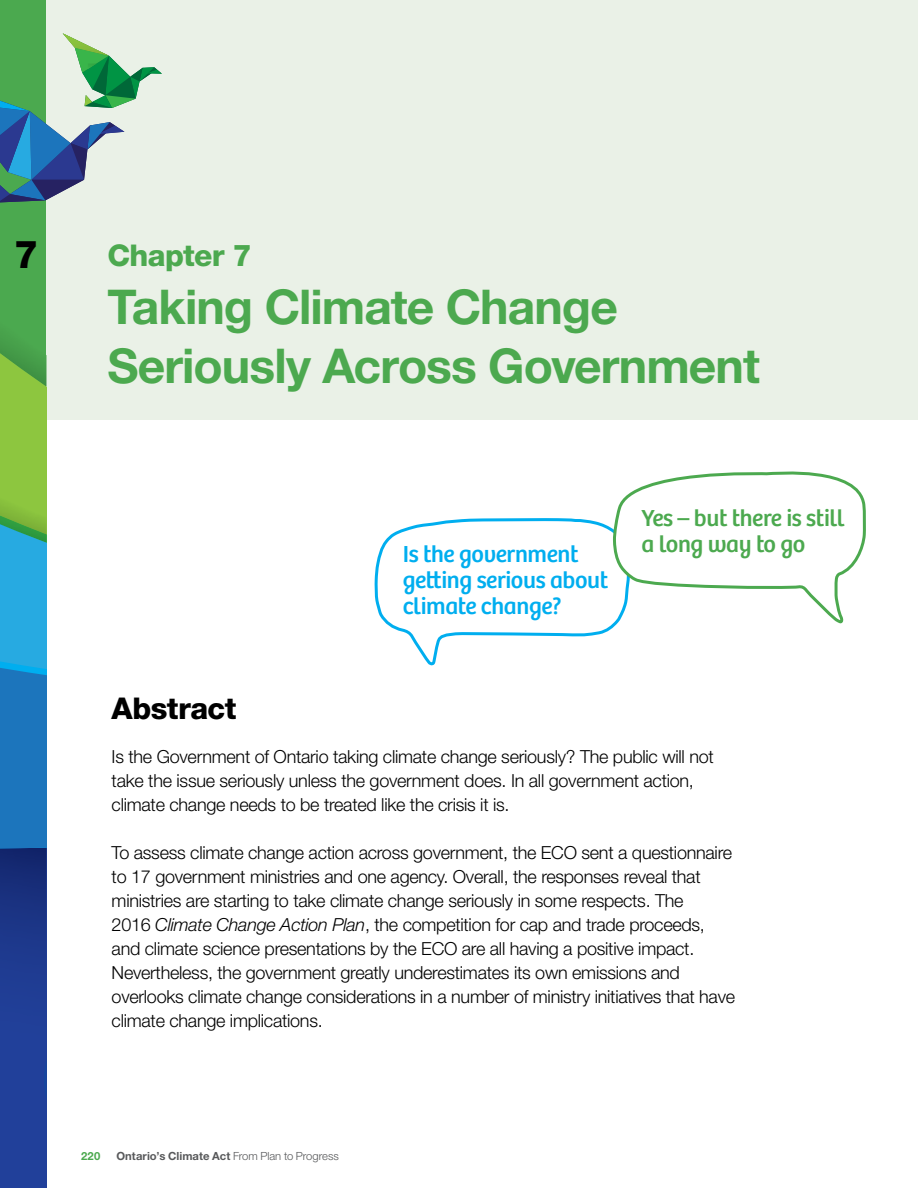
<style>
.page{position:relative;width:918px;height:1188px;background:#fff}
.page>*{position:absolute;margin:0;border:0;box-sizing:border-box;transform-origin:0 0}
.t1{font:700 48px/58.5px "Helvetica Neue";letter-spacing:-.02em;color:#4ca94f}
.t2{font:800 38.4px "Helvetica Neue";color:#000}
.t3{font:800 30px "Helvetica Neue";letter-spacing:-.02em;color:#4ca94f}
.t4{font:800 30px "Helvetica Neue";letter-spacing:-.02em;color:#000}
.t5{font:24px/26.1px "Bree";letter-spacing:-.015em;color:#00aeef}
.t6{font:24px/26.1px "Bree";letter-spacing:-.015em;color:#4ca94f}
.t7{font:300 18px/24px "Helvetica Neue";letter-spacing:-.015em;color:#000}
.t8{font:700 11.25px "Helvetica Neue";letter-spacing:.005em;color:#58595b}
.t9{font:700 11.25px "Helvetica Neue";color:#4ca94f}
.s1{font-style:italic}
.s2{font-weight:300}
</style>
<div class="page">
<div style="left:14px;top:0;width:904px;height:419px;background:#eaf1e7"></div>
<svg style="left:374px;top:471px;width:492px;height:195px"></svg>
<div style="left:0;top:0;width:46px;height:1188px;background:#4ba94f"></div>
<svg style="left:0;top:338px;width:46px;height:850px;background:#347694"></svg>
<img style="left:43px;top:1058px;width:3px;height:42px">
<svg style="left:0;top:33px;width:162px;height:169px"></svg>
<img style="left:63px;top:33px;width:46px;height:23px">
<h2 class="t2" style="left:14px;top:232px;width:26px">7</h2>
<h3 class="t3" style="left:107px;top:237px;width:146px">Chapter 7</h3>
<h1 class="t1" style="left:107px;top:277px;width:654px">Taking Climate Change<br>Seriously Across Government</h1>
<h3 class="t5" style="left:403px;top:541px;width:207px">Is the government getting serious about climate change?</h3>
<h3 class="t6" style="left:642px;top:505px;width:204px">Yes – but there is still a long way to go</h3>
<h3 class="t4" style="left:112px;top:690px;width:126px">Abstract</h3>
<p class="t7" style="left:112px;top:744px;width:604px">Is the Government of Ontario taking climate change seriously? The public will not take the issue seriously unless the government does. In all government action, climate change needs to be treated like the crisis it is.</p>
<p class="t7" style="left:112px;top:840px;width:625px">To assess climate change action across government, the ECO sent a questionnaire to 17 government ministries and one agency. Overall, the responses reveal that ministries are starting to take climate change seriously in some respects. The<br>2016 <span class="s1">Climate Change Action Plan</span>, the competition for cap and trade proceeds, and climate science presentations by the ECO are all having a positive impact.<br>Nevertheless, the government greatly underestimates its own emissions and overlooks climate change considerations in a number of ministry initiatives that have climate change implications.</p>
<p class="t9" style="left:81px;top:1149px;width:21px">220</p>
<p class="t8" style="left:116px;top:1149px;width:224px">Ontario’s Climate Act <span class="s2">From Plan to Progress</span></p>
</div>
